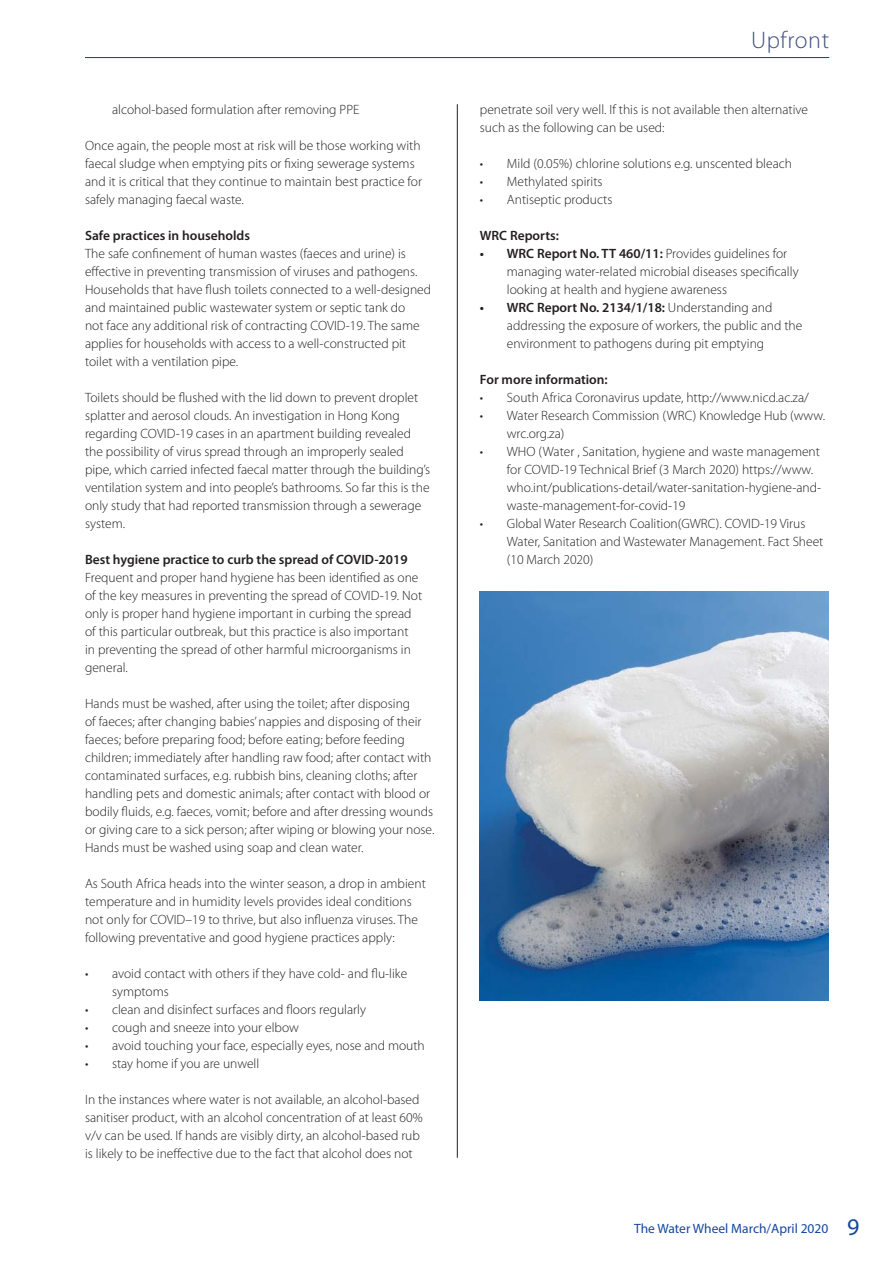
<style>
.page{position:relative;width:893px;height:1263px;background:#fff}
.page>*{position:absolute;margin:0;border:0;box-sizing:border-box;transform-origin:0 0}
.t1{font:300 24px "Myriad Pro";letter-spacing:.025em;color:#415080}
.t2{font:300 13.5px/18px "Myriad Pro";color:#231f20}
.t3{font:600 13.5px "Myriad Pro";color:#231f20}
.t4{font:13.5px "Myriad Pro";color:#17479e}
.s1{font-weight:600}
.s2{font-size:24px}
</style>
<div class="page">
<hr style="left:85px;top:57px;width:744px;height:1px;background:#17479e">
<hr style="left:457px;top:104px;width:1px;height:1054px;background:#231f20">
<img style="left:480px;top:591px;width:348px;height:410px">
<p class="t2" style="left:112px;top:102px;width:249px">alcohol-based formulation after removing PPE</p>
<p class="t2" style="left:85px;top:138px;width:338px">Once again, the people most at risk will be those working with faecal sludge when emptying pits or fixing sewerage systems and it is critical that they continue to maintain best practice for safely managing faecal waste.</p>
<p class="t3" style="left:85px;top:231px;width:166px">Safe practices in households</p>
<p class="t2" style="left:85px;top:246px;width:348px">The safe confinement of human wastes (faeces and urine) is effective in preventing transmission of viruses and pathogens.<br>Households that have flush toilets connected to a well-designed and maintained public wastewater system or septic tank do<br>not face any additional risk of contracting COVID-19. The same applies for households with access to a well-constructed pit toilet with a ventilation pipe.</p>
<p class="t2" style="left:85px;top:390px;width:346px">Toilets should be flushed with the lid down to prevent droplet splatter and aerosol clouds. An investigation in Hong Kong regarding COVID-19 cases in an apartment building revealed the possibility of virus spread through an improperly sealed pipe, which carried infected faecal matter through the building’s ventilation system and into people’s bathrooms. So far this is the only study that had reported transmission through a sewerage system.</p>
<p class="t3" style="left:85px;top:555px;width:324px">Best hygiene practice to curb the spread of COVID-2019</p>
<p class="t2" style="left:85px;top:570px;width:339px">Frequent and proper hand hygiene has been identified as one of the key measures in preventing the spread of COVID-19. Not only is proper hand hygiene important in curbing the spread of this particular outbreak, but this practice is also important<br>in preventing the spread of other harmful microorganisms in general.</p>
<p class="t2" style="left:85px;top:696px;width:351px">Hands must be washed, after using the toilet; after disposing<br>of faeces; after changing babies’ nappies and disposing of their faeces; before preparing food; before eating; before feeding children; immediately after handling raw food; after contact with contaminated surfaces, e.g. rubbish bins, cleaning cloths; after handling pets and domestic animals; after contact with blood or bodily fluids, e.g. faeces, vomit; before and after dressing wounds or giving care to a sick person; after wiping or blowing your nose.<br>Hands must be washed using soap and clean water.</p>
<p class="t2" style="left:85px;top:876px;width:342px">As South Africa heads into the winter season, a drop in ambient temperature and in humidity levels provides ideal conditions not only for COVID–19 to thrive, but also influenza viruses. The following preventative and good hygiene practices apply:</p>
<p class="t2" style="left:112px;top:966px;width:297px;text-indent:-27px">• avoid contact with others if they have cold- and flu-like symptoms</p>
<p class="t2" style="left:85px;top:1002px;width:283px">• clean and disinfect surfaces and floors regularly</p>
<p class="t2" style="left:85px;top:1020px;width:215px">• cough and sneeze into your elbow</p>
<p class="t2" style="left:85px;top:1038px;width:341px">• avoid touching your face, especially eyes, nose and mouth</p>
<p class="t2" style="left:85px;top:1056px;width:176px">• stay home if you are unwell</p>
<p class="t2" style="left:85px;top:1092px;width:339px">In the instances where water is not available, an alcohol-based sanitiser product, with an alcohol concentration of at least 60% v/v can be used. If hands are visibly dirty, an alcohol-based rub is likely to be ineffective due to the fact that alcohol does not</p>
<h1 class="t1" style="left:751px;top:31px;width:80px">Upfront</h1>
<p class="t2" style="left:480px;top:102px;width:330px">penetrate soil very well. If this is not available then alternative such as the following can be used:</p>
<p class="t2" style="left:480px;top:156px;width:314px">• Mild (0.05%) chlorine solutions e.g. unscented bleach</p>
<p class="t2" style="left:480px;top:174px;width:124px">• Methylated spirits</p>
<p class="t2" style="left:480px;top:192px;width:134px">• Antiseptic products</p>
<p class="t3" style="left:480px;top:231px;width:80px">WRC Reports:</p>
<p class="t2" style="left:507px;top:246px;width:293px;text-indent:-27px"><span class="s1">• WRC Report No. TT 460/11:</span> Provides guidelines for managing water-related microbial diseases specifically looking at health and hygiene awareness</p>
<p class="t2" style="left:507px;top:300px;width:297px;text-indent:-27px"><span class="s1">• WRC Report No. 2134/1/18:</span> Understanding and addressing the exposure of workers, the public and the environment to pathogens during pit emptying</p>
<p class="t3" style="left:480px;top:375px;width:129px">For more information:</p>
<p class="t2" style="left:480px;top:390px;width:330px">• South Africa Coronavirus update, http://www.nicd.ac.za/</p>
<p class="t2" style="left:507px;top:408px;width:320px;text-indent:-27px">• Water Research Commission (WRC) Knowledge Hub (www. wrc.org.za)</p>
<p class="t2" style="left:507px;top:444px;width:316px;text-indent:-27px">• WHO (Water , Sanitation, hygiene and waste management for COVID-19 Technical Brief (3 March 2020) https://www. who.int/publications-detail/water-sanitation-hygiene-and&shy;waste-management-for-covid-19</p>
<p class="t2" style="left:507px;top:516px;width:318px;text-indent:-27px">• Global Water Research Coalition(GWRC). COVID-19 Virus<br>Water, Sanitation and Wastewater Management. Fact Sheet (10 March 2020)</p>
<p class="t4" style="left:634px;top:1223px;width:227px">The Water Wheel March/April 2020 <span class="s2">9</span></p>
</div>
